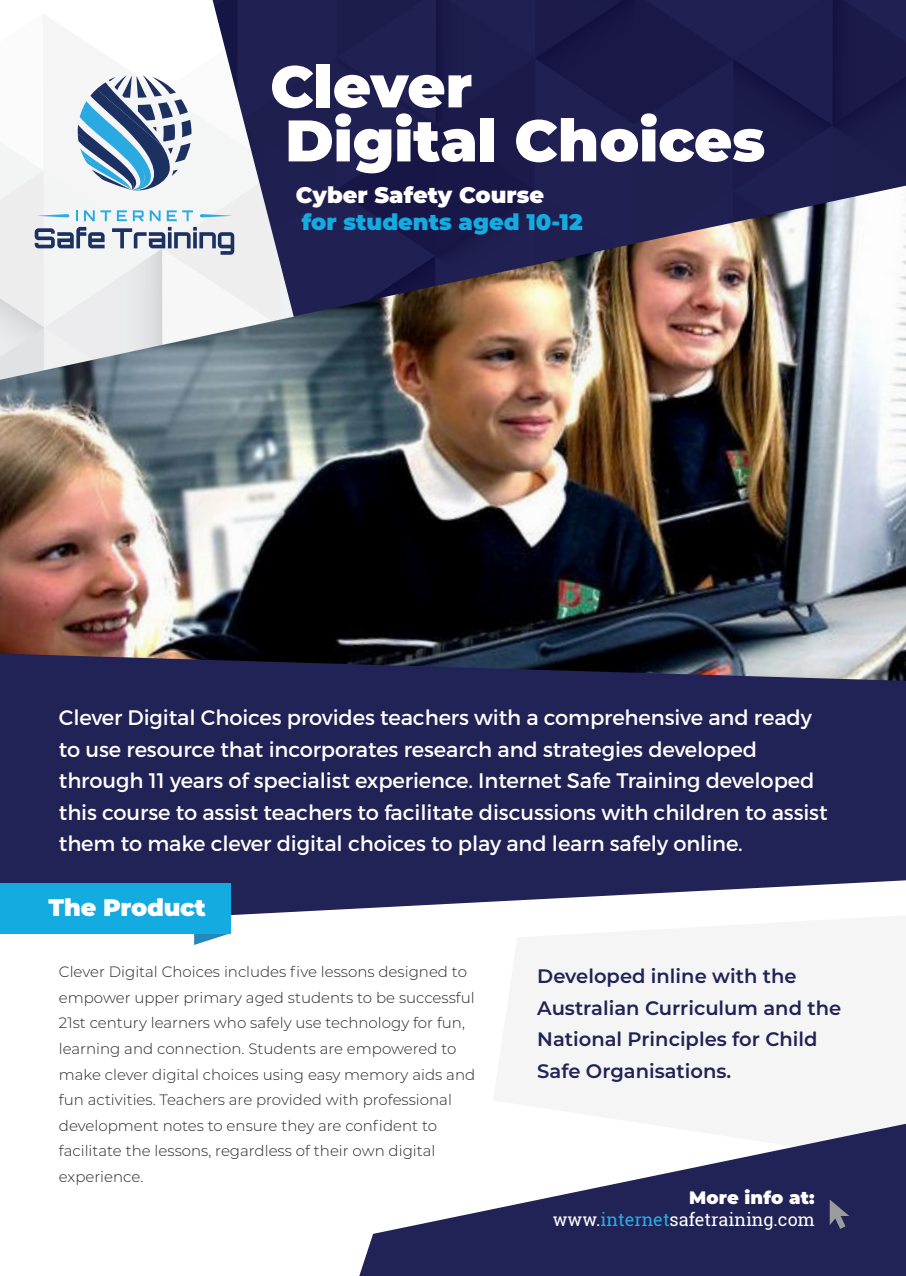
<style>
.page{position:relative;width:906px;height:1276px;background:#fff}
.page>*{position:absolute;margin:0;border:0;box-sizing:border-box;transform-origin:0 0}
.t1{font:900 58.5px "Montserrat";color:#fff}
.t2{font:900 23.85px "Montserrat";letter-spacing:-.01em;color:#fff}
.t3{font:900 22.5px "Montserrat";color:#14abe1}
.t4{font:900 22.5px "Montserrat";color:#fff}
.t5{font:21px/31.5px "Montserrat";letter-spacing:-.005em;color:#fff}
.t6{font:600 19.5px/31.5px "Montserrat";color:#212255}
.t7{font:18px "Roboto Slab";color:#fff}
.t8{font:900 18px "Montserrat";letter-spacing:.01em;color:#fff}
.t9{font:300 15px/25.5px "Montserrat";color:#282526}
.s1{color:#2aabe1}
</style>
<div class="page">
<img style="left:0;top:379px;width:906px;height:274px">
<img style="left:294px;top:0;width:612px;height:379px">
<img style="left:0;top:0;width:294px;height:380px">
<svg style="left:78px;top:75px;width:127px;height:118px"></svg>
<svg style="left:76px;top:210px;width:2px;height:11px"></svg>
<svg style="left:84px;top:210px;width:27px;height:11px"></svg>
<svg style="left:117px;top:210px;width:10px;height:11px"></svg>
<svg style="left:133px;top:210px;width:11px;height:11px"></svg>
<svg style="left:150px;top:210px;width:11px;height:11px"></svg>
<svg style="left:167px;top:210px;width:26px;height:11px"></svg>
<hr style="left:37px;top:214px;width:32px;height:3px;background:#2baae1;border-radius:2px">
<hr style="left:200px;top:214px;width:33px;height:3px;background:#2baae1;border-radius:2px">
<svg style="left:35px;top:227px;width:70px;height:21px"></svg>
<svg style="left:112px;top:227px;width:122px;height:28px"></svg>
<svg style="left:0;top:653px;width:906px;height:274px;fill:#212255"></svg>
<svg style="left:194px;top:933px;width:36px;height:12px"></svg>
<div style="left:0;top:883px;width:230px;height:50px;background:#14abe1"></div>
<svg style="left:359px;top:1123px;width:547px;height:153px;fill:#212255"></svg>
<svg style="left:829px;top:1199px;width:20px;height:29px"></svg>
<p class="t1" style="left:270px;top:43px;width:203px">Clever</p>
<p class="t1" style="left:285px;top:97px;width:481px">Digital Choices</p>
<p class="t4" style="left:296px;top:178px;width:250px">Cyber Safety Course</p>
<p class="t3" style="left:302px;top:205px;width:282px">for students aged 10-12</p>
<p class="t5" style="left:59px;top:702px;width:754px">Clever Digital Choices provides teachers with a comprehensive and ready</p>
<p class="t5" style="left:59px;top:733px;width:770px">to use resource that incorporates research and strategies developed through 11 years of specialist experience. Internet Safe Training developed this course to assist teachers to facilitate discussions with children to assist them to make clever digital choices to play and learn safely online.</p>
<p class="t2" style="left:49px;top:890px;width:159px">The Product</p>
<p class="t9" style="left:59px;top:959px;width:418px">Clever Digital Choices includes five lessons designed to empower upper primary aged students to be successful 21st century learners who safely use technology for fun, learning and connection. Students are empowered to make clever digital choices using easy memory aids and fun activities. Teachers are provided with professional development notes to ensure they are confident to facilitate the lessons, regardless of their own digital experience.</p>
<p class="t6" style="left:537px;top:959px;width:306px">Developed inline with the<br>Australian Curriculum and the<br>National Principles for Child<br>Safe Organisations.</p>
<p class="t8" style="left:689px;top:1184px;width:127px">More info at:</p>
<p class="t7" style="left:552px;top:1207px;width:264px">www.<span class="s1">internet</span>safetraining.com</p>
</div>
